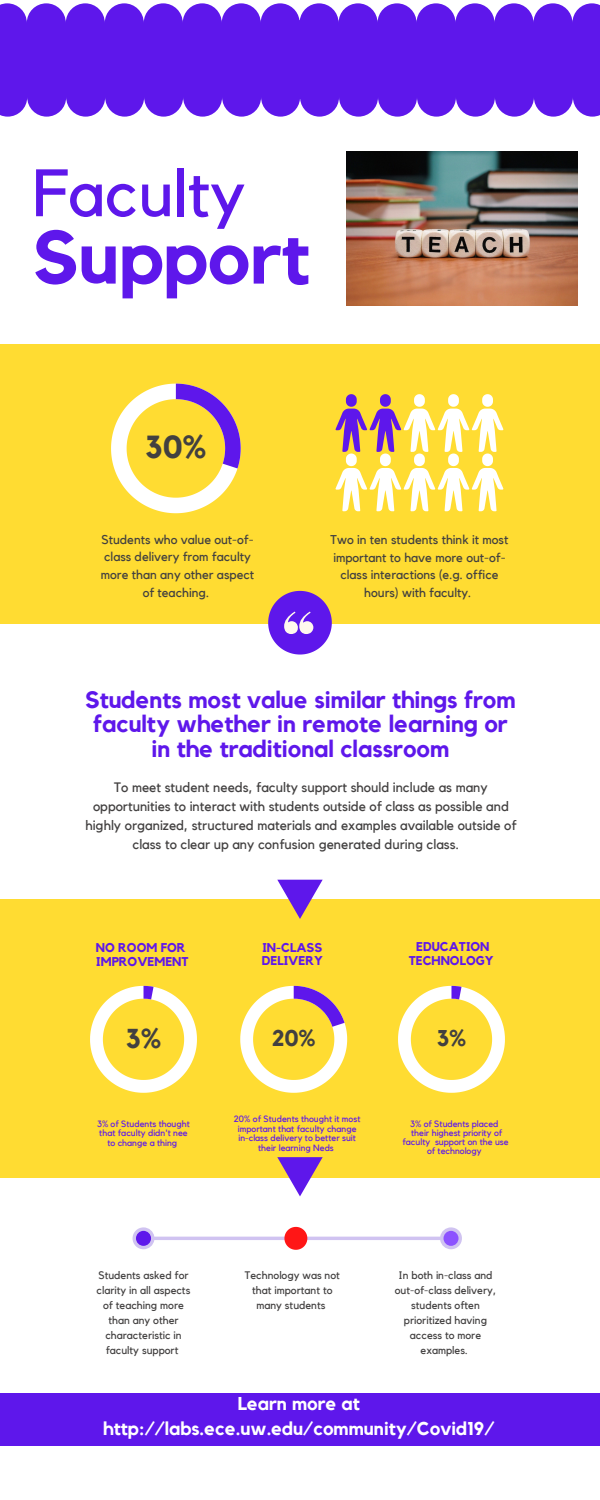
<style>
.page{position:relative;width:600px;height:1500px;background:#fff}
.page>*{position:absolute;margin:0;border:0;box-sizing:border-box;transform-origin:0 0}
.t1{font:700 74.8px "Kollektif";color:#5e17eb}
.t2{font:66.1px "Kollektif";color:#5e17eb}
.t3{font:700 31.8px "Kollektif";color:#424040}
.t4{font:700 27.3px "Kollektif";color:#424040}
.t5{font:700 23.6px/24.8px "Kollektif";color:#5e17eb;text-align:center}
.t6{font:700 22.7px "Kollektif";color:#424040}
.t7{font:700 18.5px/25.5px "Kollektif";color:#fff;text-align:center}
.t8{font:13.6px "Kollektif";color:#424040}
.t9{font:12.7px/17.7px "Kollektif";color:#424040;text-align:center}
.t10{font:700 12.7px "Kollektif";color:#5e17eb}
.t11{font:10.9px/15px "Kollektif";color:#424040;text-align:center}
.t12{font:9.1px/9.5px "Kollektif";color:#5e17eb;text-align:center}
</style>
<div class="page">
<div style="left:0;top:344px;width:600px;height:279px;background:#ffdc32"></div>
<div style="left:0;top:899px;width:600px;height:278px;background:#ffdc32"></div>
<svg style="left:277px;top:1157px;width:46px;height:39px"></svg>
<svg style="left:277px;top:880px;width:46px;height:39px"></svg>
<svg style="left:111px;top:384px;width:130px;height:129px"></svg>
<svg style="left:336px;top:394px;width:167px;height:117px"></svg>
<div style="left:0;top:1394px;width:600px;height:52px;background:#5e17eb"></div>
<svg style="left:90px;top:986px;width:107px;height:107px"></svg>
<svg style="left:240px;top:986px;width:107px;height:107px"></svg>
<svg style="left:398px;top:986px;width:107px;height:107px"></svg>
<svg style="left:133px;top:1227px;width:329px;height:23px"></svg>
<svg style="left:268px;top:591px;width:64px;height:64px"></svg>
<svg style="left:0;top:3px;width:600px;height:114px;background:#6a29ec"></svg>
<img style="left:347px;top:151px;width:230px;height:154px">
<p class="t2" style="left:32px;top:163px;width:215px">Faculty</p>
<p class="t1" style="left:32px;top:223px;width:279px">Support</p>
<p class="t3" style="left:145px;top:432px;width:63px">30%</p>
<p class="t9" style="left:101px;top:531px;width:155px">Students who value out-of&shy;class delivery from faculty more than any other aspect of teaching.</p>
<p class="t9" style="left:331px;top:531px;width:179px">Two in ten students think it most important to have more out-of&shy;class interactions (e.g. office hours) with faculty.</p>
<p class="t5" style="left:85px;top:688px;width:432px">Students most value similar things from faculty whether in remote learning or in the traditional classroom</p>
<p class="t8" style="left:114px;top:781px;width:375px">To meet student needs, faculty support should include as many</p>
<p class="t8" style="left:93px;top:800px;width:417px">opportunities to interact with students outside of class as possible and</p>
<p class="t8" style="left:85px;top:819px;width:433px">highly organized, structured materials and examples available outside of</p>
<p class="t8" style="left:132px;top:838px;width:328px">class to clear up any confusion generated during class.</p>
<p class="t10" style="left:96px;top:942px;width:91px">NO ROOM FOR</p>
<p class="t10" style="left:96px;top:956px;width:94px">IMPROVEMENT</p>
<p class="t10" style="left:262px;top:942px;width:61px">IN-CLASS</p>
<p class="t10" style="left:262px;top:955px;width:63px">DELIVERY</p>
<p class="t10" style="left:416px;top:941px;width:75px">EDUCATION</p>
<p class="t10" style="left:409px;top:954px;width:86px">TECHNOLOGY</p>
<p class="t4" style="left:126px;top:1026px;width:37px">3%</p>
<p class="t6" style="left:272px;top:1028px;width:46px">20%</p>
<p class="t6" style="left:437px;top:1028px;width:31px">3%</p>
<p class="t12" style="left:97px;top:1119px;width:94px">3% of Students thought</p>
<p class="t12" style="left:99px;top:1129px;width:90px">that faculty didn't nee</p>
<p class="t12" style="left:107px;top:1138px;width:71px">to change a thing</p>
<p class="t12" style="left:234px;top:1114px;width:128px">20% of Students thought it most important that faculty change in-class delivery to better suit their learning Neds</p>
<p class="t12" style="left:402px;top:1120px;width:108px;line-height:9px">3% of Students placed their highest priority of faculty support on the use of technology</p>
<p class="t11" style="left:97px;top:1268px;width:95px">Students asked for clarity in all aspects of teaching more than any other characteristic in faculty support</p>
<p class="t11" style="left:245px;top:1268px;width:97px">Technology was not that important to many students</p>
<p class="t11" style="left:395px;top:1268px;width:103px">In both in-class and out-of-class delivery, students often prioritized having access to more examples.</p>
<p class="t7" style="left:103px;top:1391px;width:393px">Learn more at http://labs.ece.uw.edu/community/Covid19/</p>
</div>
